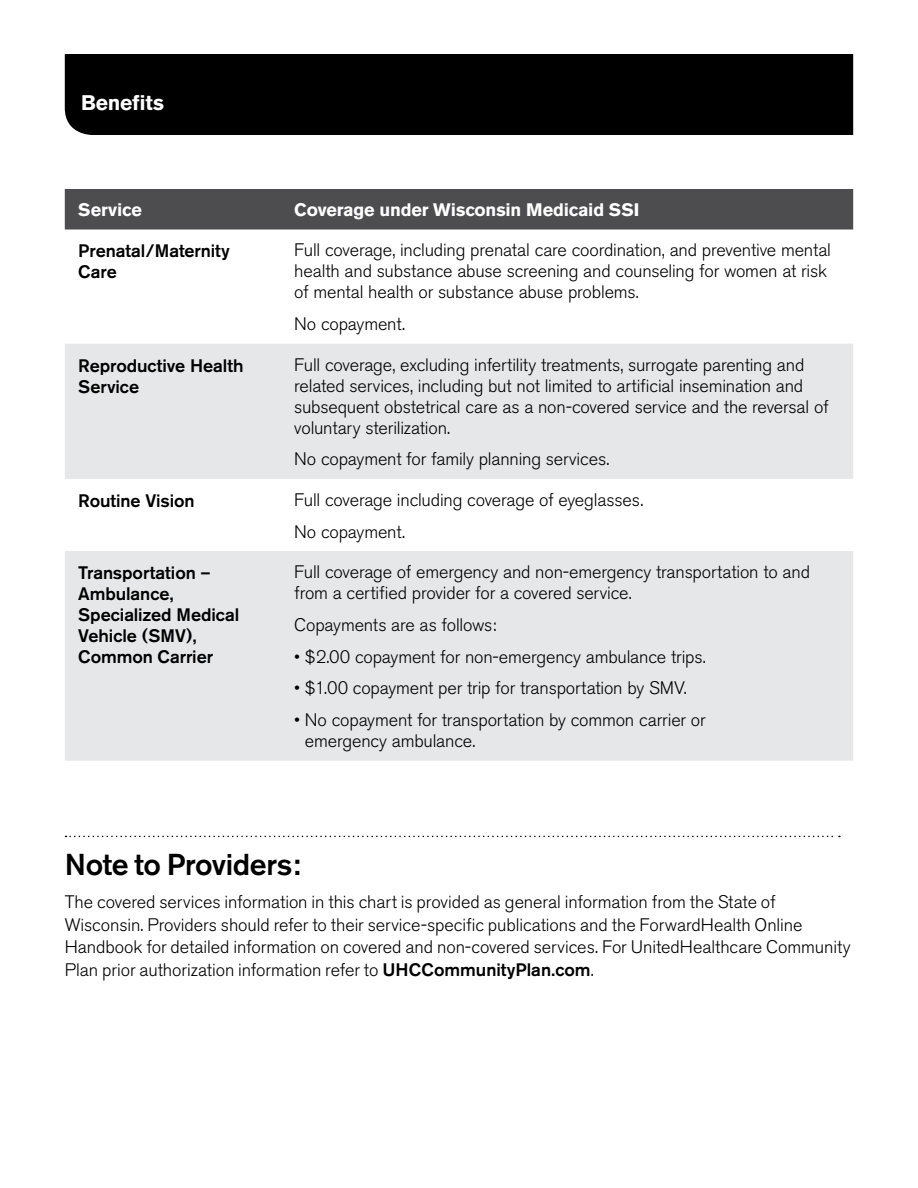
<style>
.page{position:relative;width:918px;height:1188px;background:#fff}
.page>*{position:absolute;margin:0;border:0;box-sizing:border-box;transform-origin:0 0}
.Subheads_2nd_level{font:500 30px "Akzidenz Grotesk BE";letter-spacing:-.015em;color:#000}
.t1{font:700 21px "Akzidenz Grotesk BE";letter-spacing:-.005em;color:#fff}
.Chart___body_-_light{font:300 18px/21px "Akzidenz Grotesk BE";letter-spacing:-.01em;color:#000}
.Body___12_15{font:300 18px/22.5px "Akzidenz Grotesk BE";letter-spacing:-.005em;color:#000}
.Chart___medium_subhe{font:500 18px/21px "Akzidenz Grotesk BE";letter-spacing:-.005em;color:#000}
.Chart___headers_-_RE{font:700 18px "Akzidenz Grotesk BE";letter-spacing:-.005em;color:#fff}
.s1{font-weight:500}
</style>
<div class="page">
<div style="left:65px;top:54px;width:788px;height:81px;background:#000"></div>
<svg style="left:66px;top:836px;width:774px;height:1px"></svg>
<div style="left:65px;top:189px;width:788px;height:41px;background:#4d4d4f"></div>
<svg style="left:65px;top:344px;width:788px;height:417px;fill:#e6e7e8"></svg>
<p class="t1" style="left:81px;top:91px;width:85px">Benefits</p>
<p class="Chart___headers_-_RE" style="left:78px;top:199px;width:65px">Service</p>
<p class="Chart___headers_-_RE" style="left:294px;top:199px;width:347px">Coverage under Wisconsin Medicaid SSI</p>
<p class="Chart___medium_subhe" style="left:78px;top:240px;width:153px">Prenatal/Maternity<br>Care</p>
<p class="Chart___body_-_light" style="left:294px;top:240px;width:538px">Full coverage, including prenatal care coordination, and preventive mental health and substance abuse screening and counseling for women at risk of mental health or substance abuse problems.</p>
<p class="Chart___body_-_light" style="left:294px;top:314px;width:112px">No copayment.</p>
<p class="Chart___medium_subhe" style="left:78px;top:355px;width:167px">Reproductive Health<br>Service</p>
<p class="Chart___body_-_light" style="left:294px;top:354px;width:536px">Full coverage, excluding infertility treatments, surrogate parenting and related services, including but not limited to artificial insemination and subsequent obstetrical care as a non-covered service and the reversal of voluntary sterilization.</p>
<p class="Chart___body_-_light" style="left:294px;top:449px;width:317px">No copayment for family planning services.</p>
<p class="Chart___medium_subhe" style="left:78px;top:490px;width:118px">Routine Vision</p>
<p class="Chart___body_-_light" style="left:294px;top:489px;width:351px">Full coverage including coverage of eyeglasses.</p>
<p class="Chart___body_-_light" style="left:294px;top:521px;width:112px">No copayment.</p>
<p class="Chart___medium_subhe" style="left:78px;top:562px;width:162px">Transportation –<br>Ambulance,<br>Specialized Medical<br>Vehicle (SMV),<br>Common Carrier</p>
<p class="Chart___body_-_light" style="left:294px;top:562px;width:517px">Full coverage of emergency and non-emergency transportation to and from a certified provider for a covered service.</p>
<p class="Chart___body_-_light" style="left:294px;top:614px;width:204px">Copayments are as follows:</p>
<p class="Chart___body_-_light" style="left:294px;top:646px;width:413px">• $2.00 copayment for non-emergency ambulance trips.</p>
<p class="Chart___body_-_light" style="left:294px;top:678px;width:394px">• $1.00 copayment per trip for transportation by SMV.</p>
<p class="Chart___body_-_light" style="left:305px;top:710px;width:402px;text-indent:-11px">• No copayment for transportation by common carrier or emergency ambulance.</p>
<p class="Subheads_2nd_level" style="left:65px;top:846px;width:237px">Note to Providers:</p>
<p class="Body___12_15" style="left:65px;top:891px;width:787px">The covered services information in this chart is provided as general information from the State of Wisconsin. Providers should refer to their service-specific publications and the ForwardHealth Online Handbook for detailed information on covered and non-covered services. For UnitedHealthcare Community Plan prior authorization information refer to <span class="s1">UHCCommunityPlan.com</span>.</p>
</div>
